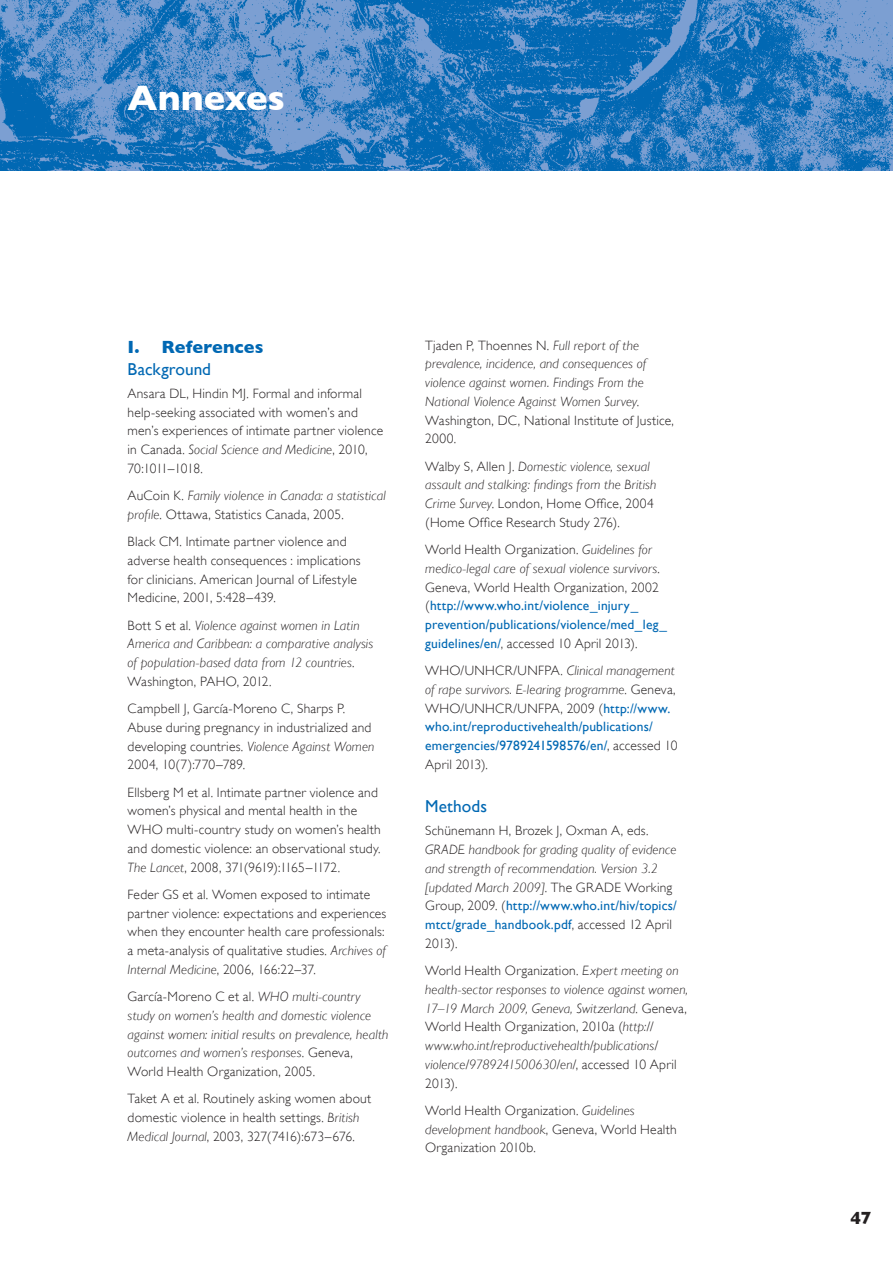
<style>
.page{position:relative;width:893px;height:1263px;background:#fff}
.page>*{position:absolute;margin:0;border:0;box-sizing:border-box;transform-origin:0 0}
.head_A2{font:700 36px "Gill Sans";color:#fff}
.head_B_indent{font:700 18px "Gill Sans";letter-spacing:.005em;color:#0168b3}
.folio{font:700 18px "Gill Sans";color:#231f20}
.head_C_no_indent{font:17.25px "Gill Sans";letter-spacing:.005em;color:#0168b3}
.body_1___down{font:italic 300 13.5px/18.8px "Gill Sans";letter-spacing:.01em;color:#231f20}
.body_1___down-2{font:300 13.5px/18.8px "Gill Sans";letter-spacing:.015em;color:#231f20}
.body_1___down-3{font:13.5px/18.8px "Gill Sans";letter-spacing:.01em;color:#0168b3}
.s1{font-style:italic}
.s2{font-style:normal}
.s3{font-weight:300;color:#231f20}
.s4{font-weight:300;font-style:italic;color:#231f20}
.s5{font-weight:400;font-style:normal;color:#0168b3}
</style>
<div class="page">
<img style="left:0;top:0;width:893px;height:170px">
<p class="head_A2" style="left:128px;top:77px;width:159px">Annexes</p>
<p class="head_B_indent" style="left:128px;top:336px;width:137px">I. References</p>
<p class="head_C_no_indent" style="left:128px;top:359px;width:85px">Background</p>
<p class="body_1___down-2" style="left:128px;top:384px;width:257px">Ansara DL, Hindin MJ. Formal and informal help-seeking associated with women’s and men’s experiences of intimate partner violence in Canada. <span class="s1">Social Science and Medicine</span>, 2010, 70:1011–1018.</p>
<p class="body_1___down" style="left:128px;top:486px;width:260px"><span class="s2">AuCoin K.</span> Family violence in Canada: a statistical profile<span class="s2">. Ottawa, Statistics Canada, 2005.</span></p>
<p class="body_1___down-2" style="left:128px;top:532px;width:235px">Black CM. Intimate partner violence and adverse health consequences : implications for clinicians. American Journal of Lifestyle Medicine, 2001, 5:428–439.</p>
<p class="body_1___down" style="left:128px;top:616px;width:247px"><span class="s2">Bott S et al.</span> Violence against women in Latin America and Caribbean: a comparative analysis of population-based data from 12 countries<span class="s2">.<br>Washington, PAHO, 2012.</span></p>
<p class="body_1___down-2" style="left:128px;top:699px;width:248px">Campbell J, García-Moreno C, Sharps P.<br>Abuse during pregnancy in industrialized and developing countries. <span class="s1">Violence Against Women </span>2004, 10(7):770–789.</p>
<p class="body_1___down-2" style="left:128px;top:783px;width:255px">Ellsberg M et al. Intimate partner violence and women’s physical and mental health in the WHO multi-country study on women’s health and domestic violence: an observational study.<br><span class="s1">The Lancet</span>, 2008, 371(9619):1165–1172.</p>
<p class="body_1___down-2" style="left:128px;top:885px;width:260px">Feder GS et al. Women exposed to intimate partner violence: expectations and experiences when they encounter health care professionals: a meta-analysis of qualitative studies. <span class="s1">Archives of Internal Medicine</span>, 2006, 166:22–37.</p>
<p class="body_1___down" style="left:128px;top:987px;width:262px"><span class="s2">García-Moreno C et al.</span> WHO multi-country study on women’s health and domestic violence against women: initial results on prevalence, health outcomes and women’s responses<span class="s2">. Geneva, World Health Organization, 2005.</span></p>
<p class="body_1___down-2" style="left:128px;top:1089px;width:245px">Taket A et al. Routinely asking women about domestic violence in health settings. <span class="s1">British<br>Medical Journal</span>, 2003, 327(7416):673–676.</p>
<p class="body_1___down" style="left:425px;top:336px;width:250px"><span class="s2">Tjaden P, Thoennes N.</span> Full report of the prevalence, incidence, and consequences of violence against women. Findings From the National Violence Against Women Survey<span class="s2">.<br>Washington, DC, National Institute of Justice, 2000.</span></p>
<p class="body_1___down" style="left:425px;top:457px;width:233px"><span class="s2">Walby S, Allen J.</span> Domestic violence, sexual assault and stalking: findings from the British Crime Survey<span class="s2">. London, Home Office, 2004 (Home Office Research Study 276).</span></p>
<p class="body_1___down-3" style="left:425px;top:540px;width:243px"><span class="s3">World Health Organization.</span> <span class="s4">Guidelines for medico-legal care of sexual violence survivors</span><span class="s3">.<br>Geneva, World Health Organization, 2002 (</span>http://www.who.int/violence_injury_ prevention/publications/violence/med_leg_ guidelines/en/<span class="s3">, accessed 10 April 2013).</span></p>
<p class="body_1___down-3" style="left:425px;top:661px;width:254px"><span class="s3">WHO/UNHCR/UNFPA.</span> <span class="s4">Clinical management of rape survivors. E-learing programme</span><span class="s3">. Geneva, WHO/UNHCR/UNFPA, 2009 (</span>http://www. who.int/reproductivehealth/publications/ emergencies/9789241598576/en/<span class="s3">, accessed 10<br>April 2013).</span></p>
<p class="head_C_no_indent" style="left:425px;top:796px;width:63px">Methods</p>
<p class="body_1___down" style="left:425px;top:821px;width:253px"><span class="s2">Schünemann H, Brozek J, Oxman A, eds.<br></span>GRADE handbook for grading quality of evidence and strength of recommendation. Version 3.2 [updated March 2009]<span class="s2">. The GRADE Working Group, 2009. (</span><span class="s5">http://www.who.int/hiv/topics/ mtct/grade_handbook.pdf</span><span class="s2">, accessed 12 April 2013).</span></p>
<p class="body_1___down" style="left:425px;top:961px;width:264px"><span class="s2">World Health Organization.</span> Expert meeting on health-sector responses to violence against women, 17–19 March 2009, Geneva, Switzerland<span class="s2">. Geneva, World Health Organization, 2010a (</span>http:// www.who.int/reproductivehealth/publications/ violence/9789241500630/en/<span class="s2">, accessed 10 April 2013).</span></p>
<p class="body_1___down-2" style="left:425px;top:1101px;width:253px">World Health Organization. <span class="s1">Guidelines development handbook</span>, Geneva, World Health<br>Organization 2010b.</p>
<p class="folio" style="left:851px;top:1208px;width:23px">47</p>
</div>
